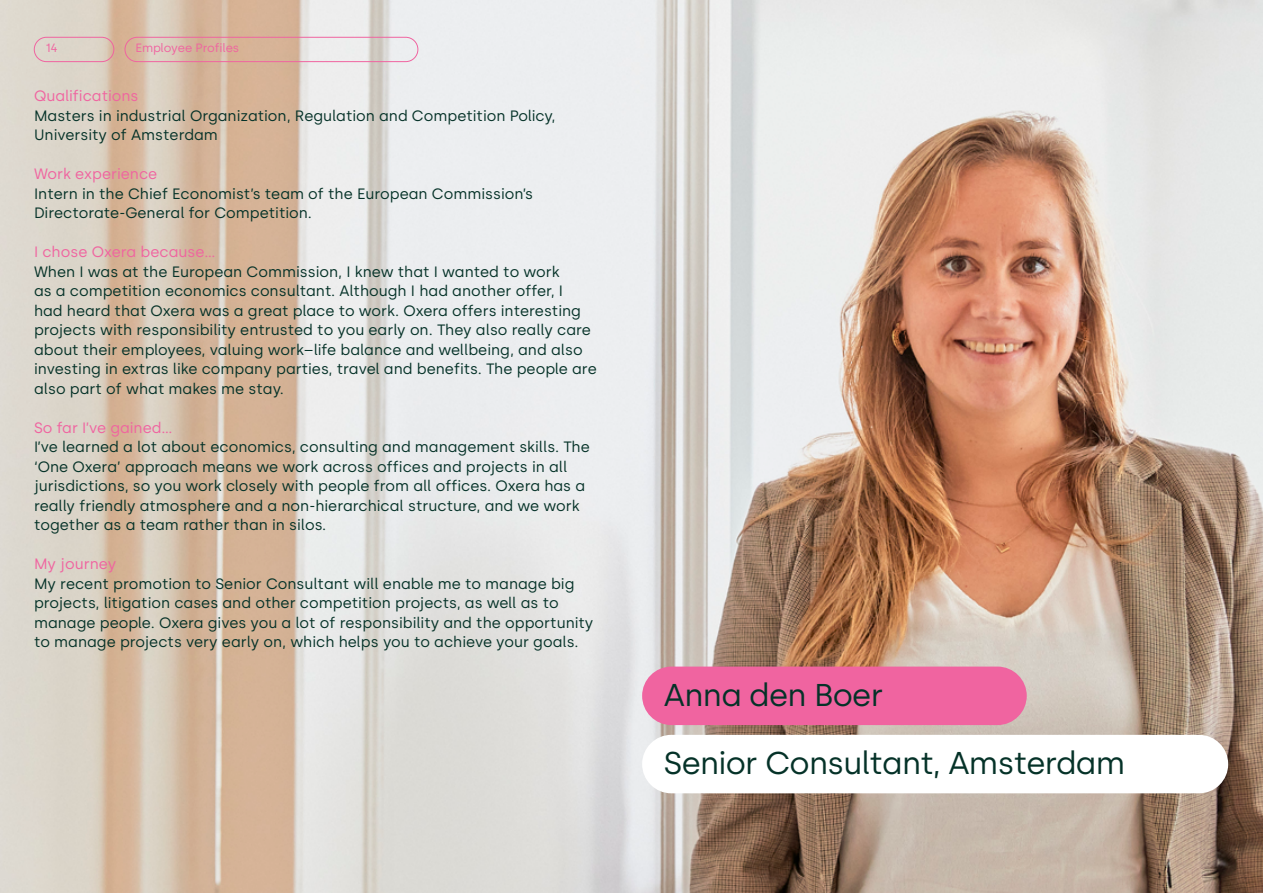
<style>
.page{position:relative;width:1263px;height:893px;background:#fff}
.page>*{position:absolute;margin:0;border:0;box-sizing:border-box;transform-origin:0 0}
.t1{font:31.5px/68.2px "Silka";letter-spacing:-.02em;color:#053228}
.t2{font:15px/19.5px "Silka";color:#053228}
.t3{font:15px "Silka";color:#f064a0}
.t4{font:12px "Silka";letter-spacing:-.005em;color:#f064a0}
</style>
<div class="page">
<img style="left:0;top:0;width:1263px;height:893px">
<div style="left:34px;top:37px;width:80px;height:25px;border:1px solid #f064a0;border-radius:12px"></div>
<div style="left:125px;top:37px;width:293px;height:25px;border:1px solid #f064a0;border-radius:12px"></div>
<div style="left:642px;top:667px;width:385px;height:58px;background:#f064a0;border-radius:29px"></div>
<div style="left:642px;top:735px;width:586px;height:58px;background:#fff;border-radius:29px"></div>
<p class="t4" style="left:45px;top:41px;width:14px">14</p>
<p class="t4" style="left:135px;top:41px;width:105px">Employee Profiles</p>
<p class="t3" style="left:34px;top:87px;width:106px">Qualifications</p>
<p class="t2" style="left:34px;top:106px;width:523px">Masters in industrial Organization, Regulation and Competition Policy,<br>University of Amsterdam</p>
<p class="t3" style="left:34px;top:165px;width:125px">Work experience</p>
<p class="t2" style="left:34px;top:184px;width:501px">Intern in the Chief Economist’s team of the European Commission’s<br>Directorate-General for Competition.</p>
<p class="t3" style="left:34px;top:243px;width:183px">I chose Oxera because…</p>
<p class="t2" style="left:34px;top:262px;width:564px">When I was at the European Commission, I knew that I wanted to work<br>as a competition economics consultant. Although I had another offer, I<br>had heard that Oxera was a great place to work. Oxera offers interesting projects with responsibility entrusted to you early on. They also really care about their employees, valuing work–life balance and wellbeing, and also investing in extras like company parties, travel and benefits. The people are also part of what makes me stay.</p>
<p class="t3" style="left:34px;top:418px;width:140px">So far I’ve gained…</p>
<p class="t2" style="left:34px;top:437px;width:557px">I’ve learned a lot about economics, consulting and management skills. The ‘One Oxera’ approach means we work across offices and projects in all jurisdictions, so you work closely with people from all offices. Oxera has a really friendly atmosphere and a non-hierarchical structure, and we work together as a team rather than in silos.</p>
<p class="t3" style="left:34px;top:555px;width:84px">My journey</p>
<p class="t2" style="left:34px;top:574px;width:561px">My recent promotion to Senior Consultant will enable me to manage big projects, litigation cases and other competition projects, as well as to manage people. Oxera gives you a lot of responsibility and the opportunity to manage projects very early on, which helps you to achieve your goals.</p>
<h1 class="t1" style="left:664px;top:660px;width:463px">Anna den Boer<br>Senior Consultant, Amsterdam</h1>
</div>
